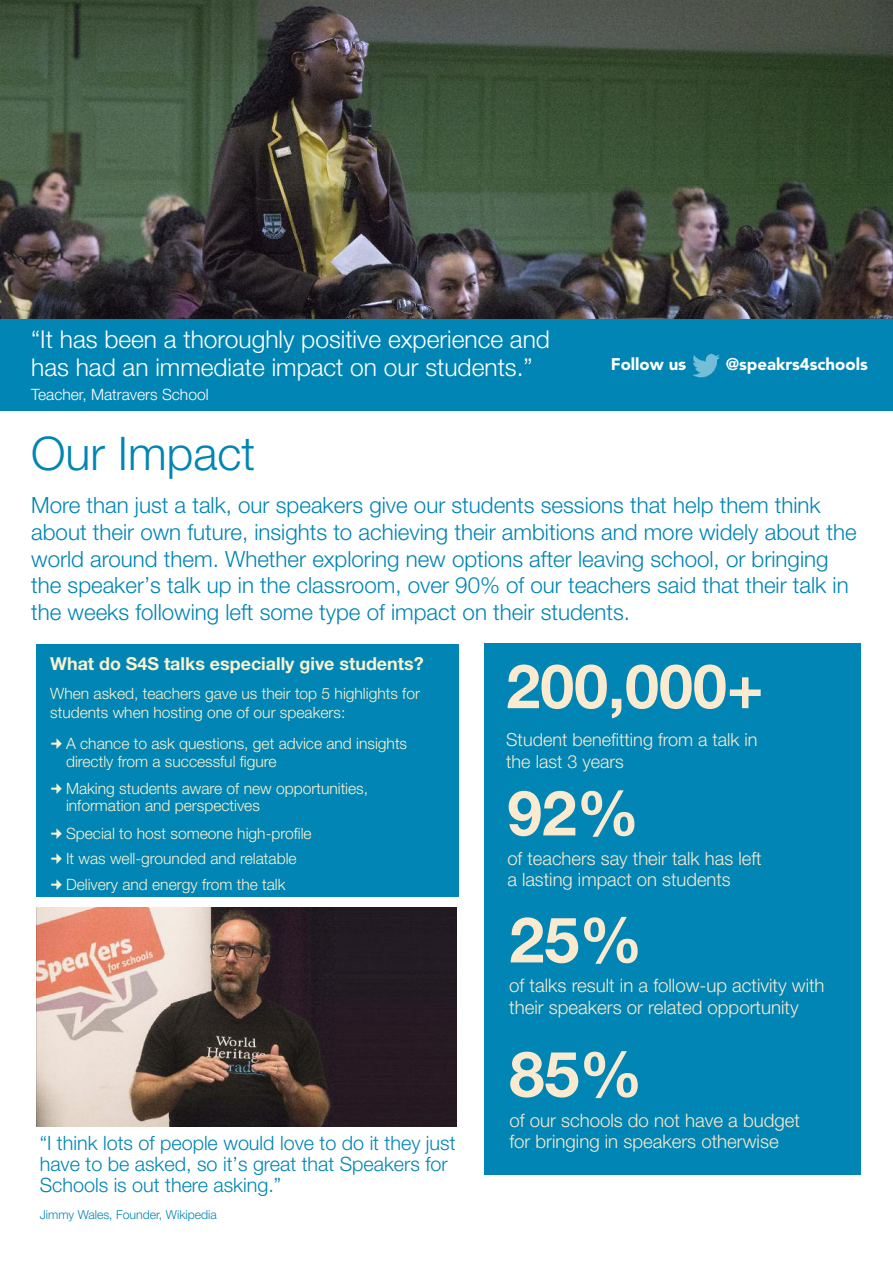
<style>
.page{position:relative;width:893px;height:1263px;background:#fff}
.page>*{position:absolute;margin:0;border:0;box-sizing:border-box;transform-origin:0 0}
.t1{font:700 63.15px "Helvetica Neue LT";color:#faead0}
.t2{font:700 62.4px "Helvetica Neue LT";color:#faead0}
.t3{font:700 61.2px "Helvetica Neue LT";color:#faead0}
.t4{font:300 46.35px "Helvetica Neue LT";color:#0085b4}
.t5{font:300 24.6px/27.9px "Helvetica Neue LT";color:#fff}
.t6{font:300 22.35px/26.5px "Helvetica Neue LT";color:#0085b4}
.t7{font:300 19.8px/21.3px "Helvetica Neue LT";color:#0085b4}
.t8{font:300 18.6px/21.5px "Helvetica Neue LT";color:#faead0}
.t9{font:300 18.45px/21.3px "Helvetica Neue LT";color:#faead0}
.t10{font:300 18px/21.3px "Helvetica Neue LT";color:#faead0}
.t11{font:700 17.85px "Helvetica Neue LT";color:#fbf2cf}
.t12{font:900 16.8px "Avenir";color:#fff}
.t13{font:300 15.6px/17.4px "Helvetica Neue LT";color:#fbf2cf}
.t14{font:300 15.6px "Helvetica Neue LT";color:#fff}
.t15{font:300 12.3px "Helvetica Neue LT";color:#0085b4}
</style>
<div class="page">
<div style="left:36px;top:644px;width:422px;height:252px;background:#0085b4"></div>
<img style="left:0;top:0;width:893px;height:320px">
<div style="left:0;top:320px;width:893px;height:91px;background:#0085b4"></div>
<div style="left:484px;top:643px;width:377px;height:532px;background:#0085b4"></div>
<img style="left:37px;top:908px;width:420px;height:218px">
<img style="left:691px;top:353px;width:29px;height:25px">
<img style="left:684px;top:360px;width:43px;height:10px">
<p class="t5" style="left:31px;top:327px;width:520px">“It has been a thoroughly positive experience and has had an immediate impact on our students.”</p>
<p class="t14" style="left:31px;top:389px;width:179px">Teacher, Matravers School</p>
<p class="t12" style="left:611px;top:357px;width:77px">Follow us</p>
<p class="t12" style="left:726px;top:357px;width:144px">@speakrs4schools</p>
<h3 class="t4" style="left:31px;top:436px;width:226px">Our Impact</h3>
<p class="t6" style="left:31px;top:494px;width:827px">More than just a talk, our speakers give our students sessions that help them think about their own future, insights to achieving their ambitions and more widely about the world around them. Whether exploring new options after leaving school, or bringing the speaker’s talk up in the classroom, over 90% of our teachers said that their talk in the weeks following left some type of impact on their students.</p>
<p class="t11" style="left:50px;top:657px;width:375px">What do S4S talks especially give students?</p>
<p class="t13" style="left:50px;top:685px;width:371px;line-height:18.8px">When asked, teachers gave us their top 5 highlights for students when hosting one of our speakers:</p>
<p class="t13" style="left:66px;top:736px;width:343px">A chance to ask questions, get advice and insights directly from a successful figure</p>
<p class="t13" style="left:66px;top:781px;width:304px">Making students aware of new opportunities, information and perspectives</p>
<p class="t13" style="left:66px;top:821px;width:247px;line-height:26px">Special to host someone high-profile<br>It was well-grounded and relatable<br>Delivery and energy from the talk</p>
<p class="t7" style="left:40px;top:1134px;width:417px">“I think lots of people would love to do it they just have to be asked, so it’s great that Speakers for<br>Schools is out there asking.”</p>
<p class="t15" style="left:40px;top:1210px;width:179px">Jimmy Wales, Founder, Wikipedia</p>
<h3 class="t3" style="left:506px;top:663px;width:259px">200,000+</h3>
<p class="t10" style="left:506px;top:731px;width:253px">Student benefitting from a talk in the last 3 years</p>
<h2 class="t2" style="left:507px;top:790px;width:133px">92%</h2>
<p class="t9" style="left:507px;top:850px;width:256px">of teachers say their talk has left a lasting impact on students</p>
<h1 class="t1" style="left:509px;top:916px;width:135px">25%</h1>
<p class="t8" style="left:509px;top:977px;width:317px">of talks result in a follow-up activity with their speakers or related opportunity</p>
<h1 class="t1" style="left:509px;top:1050px;width:135px">85%</h1>
<p class="t8" style="left:509px;top:1111px;width:292px">of our schools do not have a budget for bringing in speakers otherwise</p>
</div>
